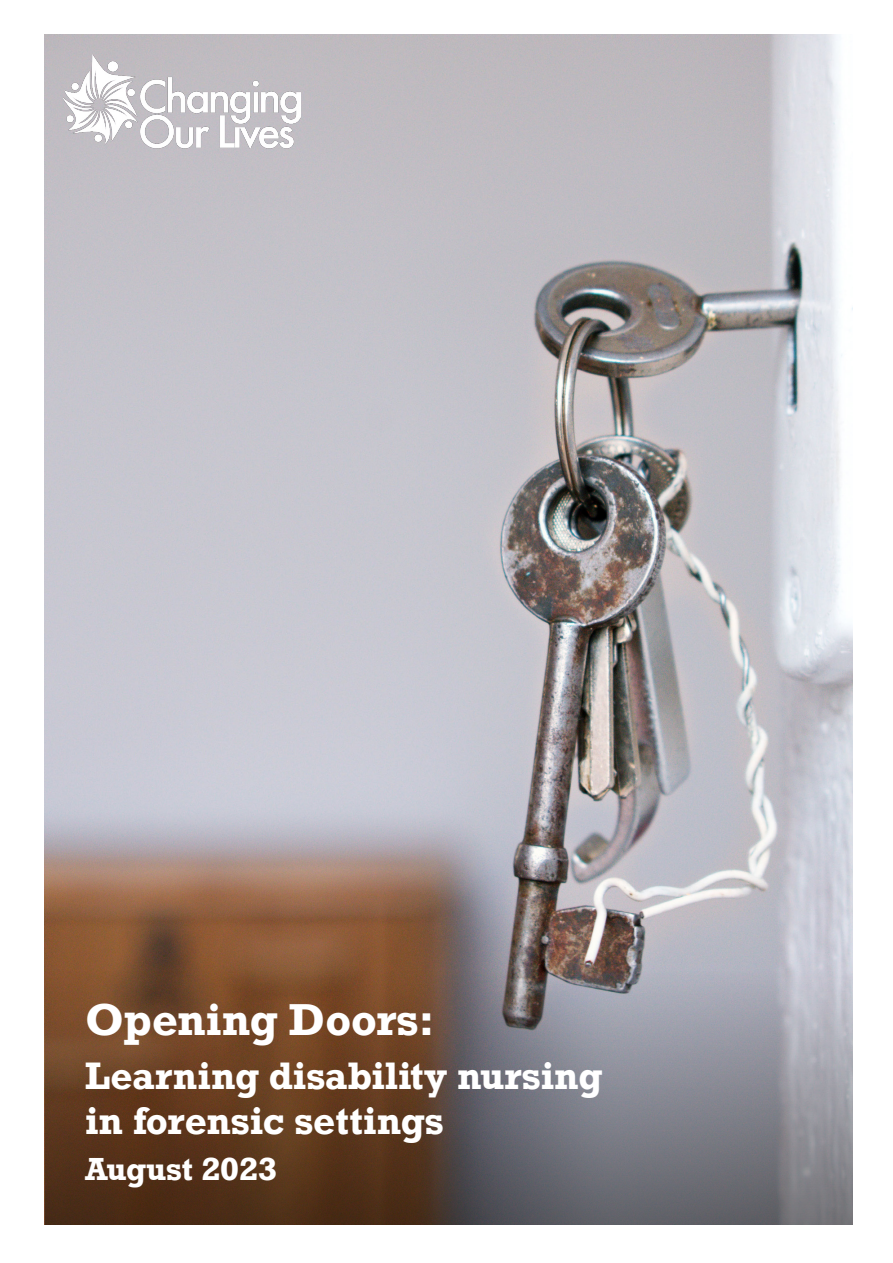
<style>
.page{position:relative;width:893px;height:1263px;background:#fff}
.page>*{position:absolute;margin:0;border:0;box-sizing:border-box;transform-origin:0 0}
.t1{font:700 42px "Rockwell";color:#fff}
.t2{font:700 36px/45px "Rockwell";color:#fff}
.t3{font:700 30px "Rockwell";color:#fff}
</style>
<div class="page">
<img style="left:45px;top:34px;width:808px;height:935px">
<svg style="left:45px;top:969px;width:808px;height:256px;background:#725e55"></svg>
<img style="left:64px;top:54px;width:236px;height:94px">
<p class="t1" style="left:85px;top:1004px;width:351px">Opening Doors:</p>
<p class="t2" style="left:85px;top:1057px;width:519px">Learning disability nursing in forensic settings</p>
<p class="t3" style="left:85px;top:1157px;width:193px">August 2023</p>
</div>
